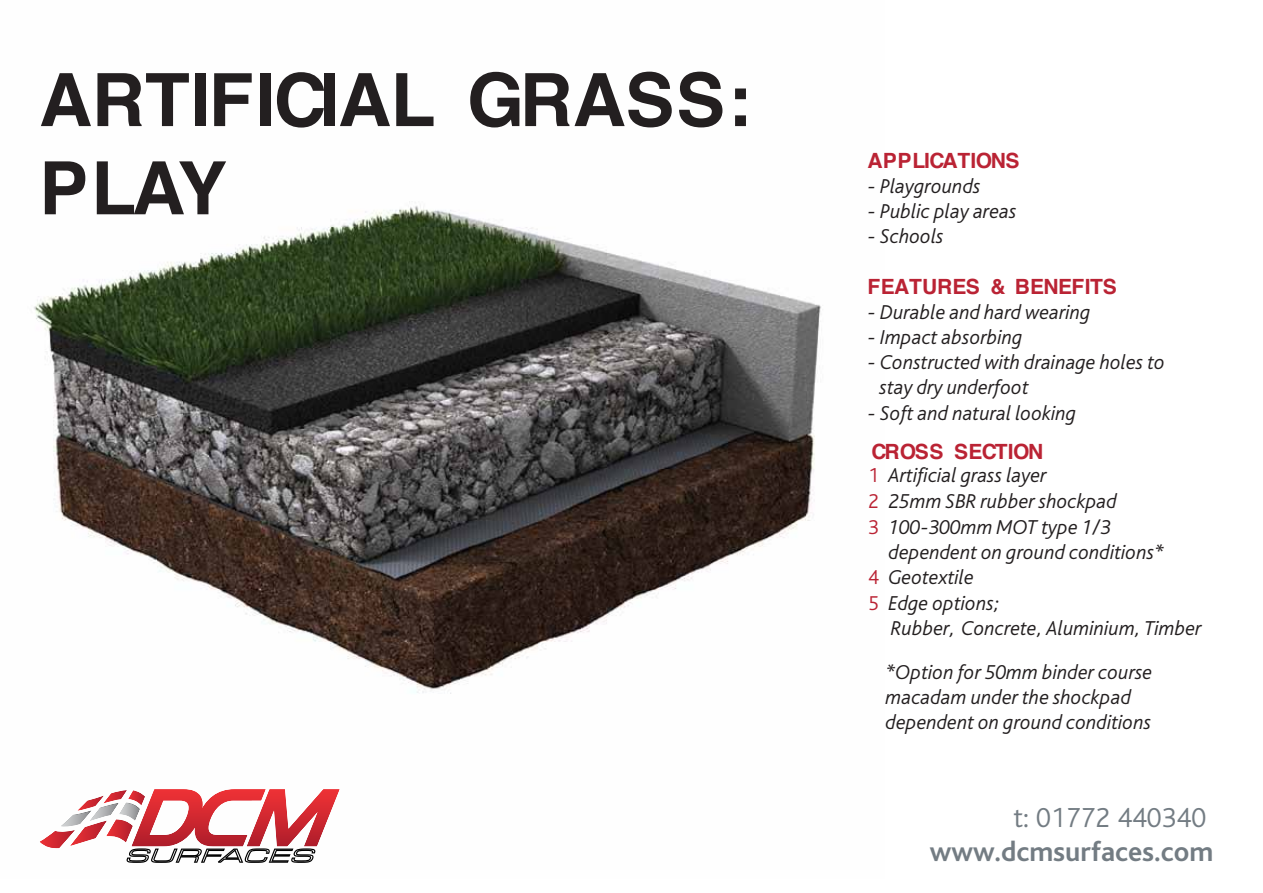
<style>
.page{position:relative;width:1263px;height:893px;background:#fff}
.page>*{position:absolute;margin:0;border:0;box-sizing:border-box;transform-origin:0 0}
.t1{font:700 73.5px/88.2px "Helvetica";letter-spacing:-.005em;color:#231f20}
.t2{font:700 28.8px "Bliss";color:#737c83}
.t3{font:300 28.8px "Bliss";color:#737c83}
.t4{font:italic 300 21px/25.2px "Bliss";color:#231f20}
.t5{font:700 21px "Helvetica";letter-spacing:-.02em;color:#ba2334}
.t6{font:300 21px/25.2px "Bliss";color:#ba2334}
.s1{font-style:normal;color:#ba2334}
</style>
<div class="page">
<img style="left:34px;top:201px;width:787px;height:493px">
<svg style="left:40px;top:789px;width:300px;height:74px"></svg>
<h1 class="t1" style="left:39px;top:57px;width:714px">ARTIFICIAL GRASS:<br>PLAY</h1>
<p class="t5" style="left:868px;top:148px;width:153px">APPLICATIONS</p>
<p class="t4" style="left:868px;top:175px;width:115px">- Playgrounds</p>
<p class="t4" style="left:868px;top:200px;width:150px">- Public play areas</p>
<p class="t4" style="left:868px;top:226px;width:78px">- Schools</p>
<p class="t5" style="left:868px;top:274px;width:251px">FEATURES &amp; BENEFITS</p>
<p class="t4" style="left:868px;top:301px;width:224px">- Durable and hard wearing</p>
<p class="t4" style="left:868px;top:326px;width:157px">- Impact absorbing</p>
<p class="t4" style="left:879px;top:352px;width:287px;text-indent:-12px">- Constructed with drainage holes to stay dry underfoot</p>
<p class="t4" style="left:868px;top:402px;width:210px">- Soft and natural looking</p>
<p class="t5" style="left:871px;top:440px;width:173px">CROSS SECTION</p>
<p class="t4" style="left:868px;top:464px;width:250px;line-height:26.1px"><span class="s1">1</span> Artificial grass layer<br><span class="s1">2</span> 25mm SBR rubber shockpad<br><span class="s1">3</span></p>
<p class="t6" style="left:868px;top:565px;width:12px">4<br>5</p>
<p class="t4" style="left:888px;top:516px;width:315px">100-300mm MOT type 1/3 dependent on ground conditions*<br>Geotextile<br>Edge options;<br>Rubber, Concrete, Aluminium, Timber</p>
<p class="t4" style="left:885px;top:661px;width:268px">*Option for 50mm binder course macadam under the shockpad dependent on ground conditions</p>
<h2 class="t3" style="left:1013px;top:800px;width:194px">t: 01772 440340</h2>
<h2 class="t2" style="left:930px;top:834px;width:285px">www.dcmsurfaces.com</h2>
</div>
